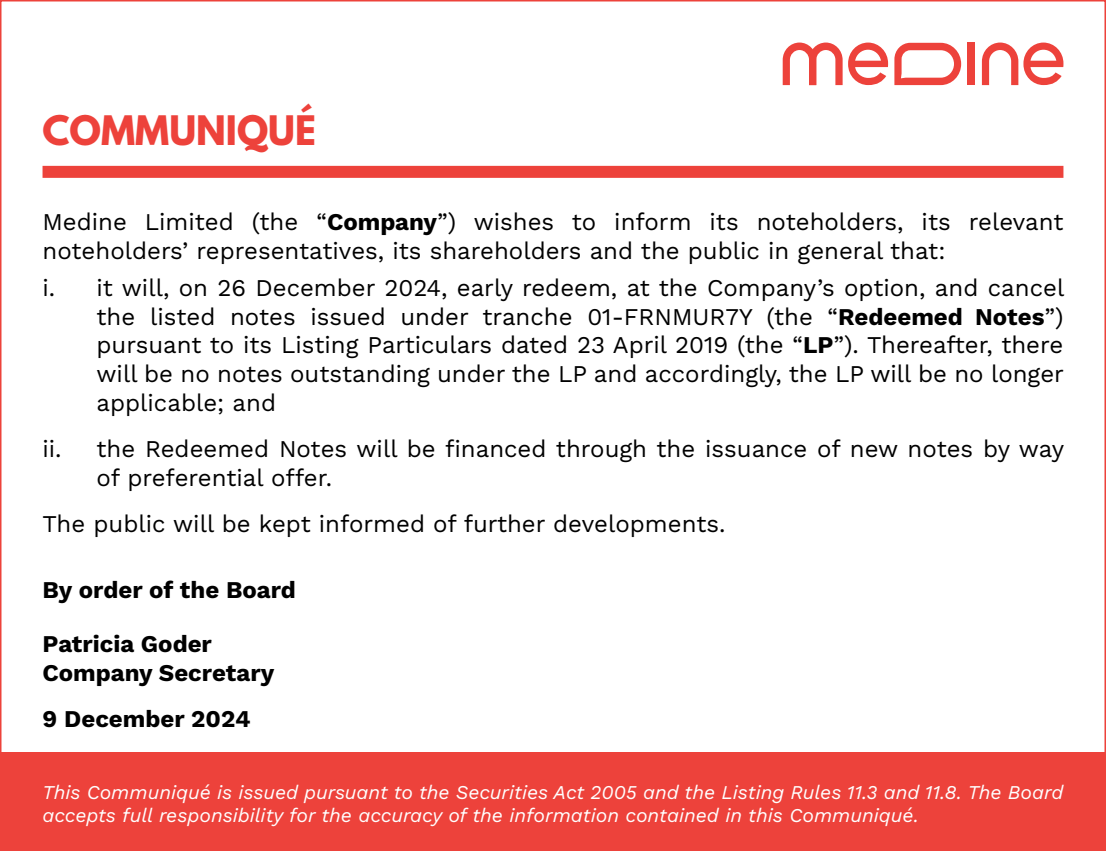
<style>
.page{position:relative;width:1106px;height:851px;background:#fff}
.page>*{position:absolute;margin:0;border:0;box-sizing:border-box;transform-origin:0 0}
.t1{font:700 36px "League Spartan";color:#ed423b}
.t2{font:24px/28.8px "Work Sans";color:#000}
.t3{font:700 24px/28.8px "Work Sans";color:#000}
.t4{font:italic 19.5px/23.4px "Work Sans";color:#fff}
.s1{font-weight:700}
</style>
<div class="page">
<div style="left:43px;top:166px;width:1020px;height:12px;background:#ed423b"></div>
<div style="left:967px;top:43px;width:7px;height:42px;background:#ed423b"></div>
<svg style="left:782px;top:43px;width:60px;height:42px"></svg>
<svg style="left:848px;top:43px;width:40px;height:42px"></svg>
<svg style="left:981px;top:43px;width:82px;height:42px"></svg>
<svg style="left:894px;top:43px;width:67px;height:42px"></svg>
<div style="left:0;top:752px;width:1106px;height:98px;background:#ed423b"></div>
<h1 class="t1" style="left:43px;top:102px;width:275px">COMMUNIQUÉ</h1>
<p class="t2" style="left:43px;top:206px;width:1022px">Medine Limited (the “<span class="s1">Company</span>”) wishes to inform its noteholders, its relevant noteholders’ representatives, its shareholders and the public in general that:</p>
<p class="t2" style="left:97px;top:272px;width:969px;text-align:justify;text-indent:-54px">i. it will, on 26 December 2024, early redeem, at the Company’s option, and cancel the listed notes issued under tranche 01-FRNMUR7Y (the “<span class="s1">Redeemed Notes</span>”) pursuant to its Listing Particulars dated 23 April 2019 (the “<span class="s1">LP</span>”). Thereafter, there will be no notes outstanding under the LP and accordingly, the LP will be no longer applicable; and</p>
<p class="t2" style="left:97px;top:433px;width:969px;text-indent:-54px">ii. the Redeemed Notes will be financed through the issuance of new notes by way of preferential offer.</p>
<p class="t2" style="left:43px;top:508px;width:684px">The public will be kept informed of further developments.</p>
<p class="t3" style="left:43px;top:574px;width:255px">By order of the Board</p>
<p class="t3" style="left:43px;top:628px;width:233px">Patricia Goder<br>Company Secretary</p>
<p class="t3" style="left:43px;top:703px;width:209px">9 December 2024</p>
<p class="t4" style="left:43px;top:779px;width:1022px">This Communiqué is issued pursuant to the Securities Act 2005 and the Listing Rules 11.3 and 11.8. The Board accepts full responsibility for the accuracy of the information contained in this Communiqué.</p>
</div>
